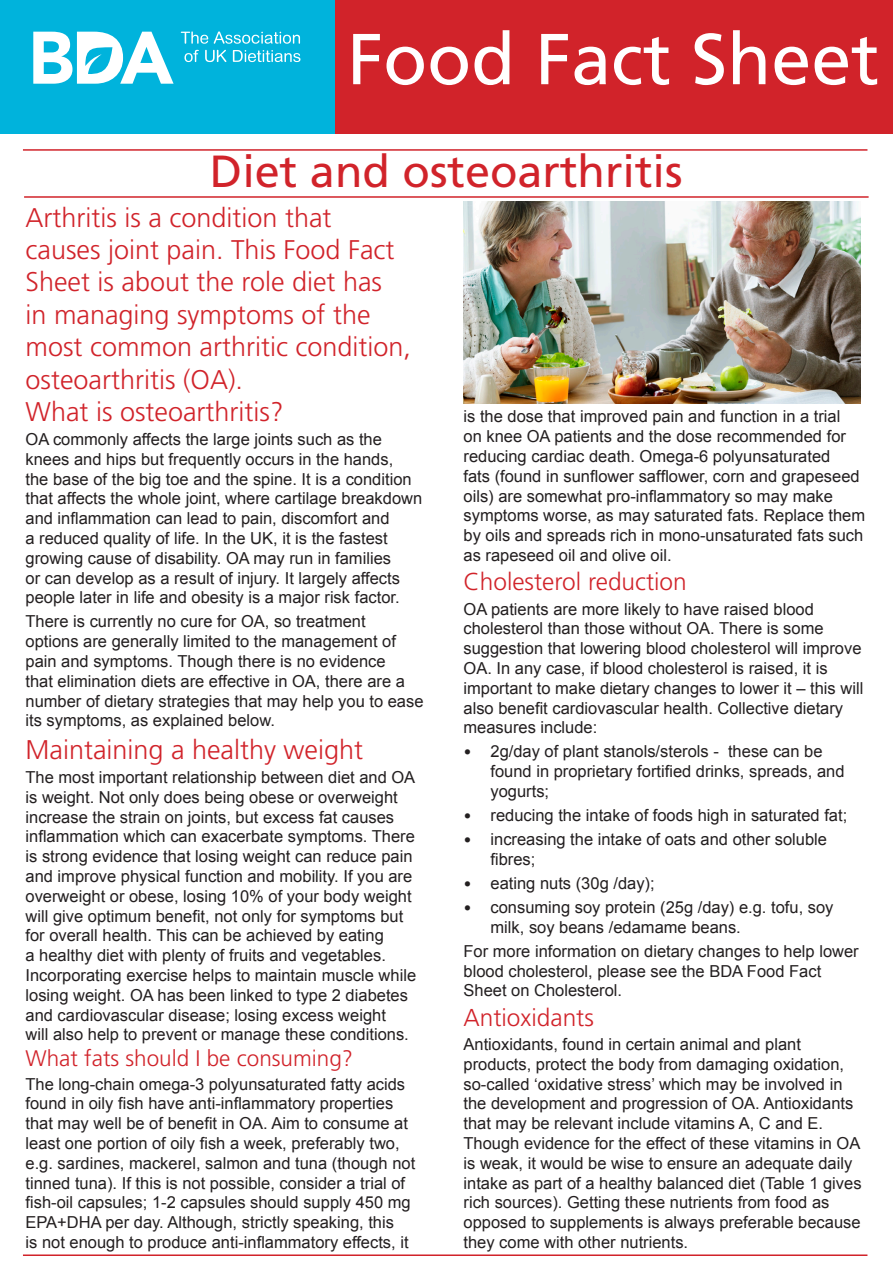
<style>
.page{position:relative;width:893px;height:1263px;background:#fff}
.page>*{position:absolute;margin:0;border:0;box-sizing:border-box;transform-origin:0 0}
.t1{font:72px "Frutiger LT Pro";color:#fff}
.t2{font:45px "Frutiger LT Pro";color:#d1232a}
.t3{font:300 27px/32.4px "Frutiger LT Pro";color:#d1232a}
.t4{font:300 24.45px "Frutiger LT Pro";color:#d1232a}
.t5{font:300 22.5px "Frutiger LT Pro";color:#d1232a}
.t6{font:16.5px/19.8px "Arial";color:#231f20}
.s1{font-family:"Calibri"}
</style>
<div class="page">
<hr style="left:23px;top:149px;width:844px;height:2px;background:#d1232a">
<hr style="left:24px;top:196px;width:845px;height:2px;background:#d1232a">
<div style="left:0;top:0;width:893px;height:133px;background:#d1232a"></div>
<div style="left:0;top:0;width:334px;height:133px;background:#00b3dc"></div>
<svg style="left:33px;top:32px;width:141px;height:52px"></svg>
<svg style="left:181px;top:31px;width:27px;height:13px"></svg>
<svg style="left:214px;top:31px;width:86px;height:13px"></svg>
<svg style="left:184px;top:50px;width:15px;height:12px"></svg>
<svg style="left:205px;top:50px;width:21px;height:12px"></svg>
<svg style="left:233px;top:50px;width:67px;height:12px"></svg>
<hr style="left:23px;top:1254px;width:844px;height:2px;background:#d1232a">
<img style="left:463px;top:202px;width:398px;height:202px">
<p class="t1" style="left:347px;top:17px;width:534px">Food Fact Sheet</p>
<p class="t2" style="left:210px;top:145px;width:474px">Diet and osteoarthritis</p>
<p class="t3" style="left:26px;top:201px;width:387px">Arthritis is a condition that causes joint pain. This Food Fact<br>Sheet is about the role diet has<br>in managing symptoms of the most common arthritic condition, osteoarthritis (OA).</p>
<p class="t3" style="left:26px;top:396px;width:259px">What is osteoarthritis?</p>
<p class="t6" style="left:26px;top:429px;width:398px">OA commonly affects the large joints such as the knees and hips but frequently occurs in the hands,<br>the base of the big toe and the spine. It is a condition that affects the whole joint, where cartilage breakdown and inflammation can lead to pain, discomfort and<br>a reduced quality of life. In the UK, it is the fastest growing cause of disability. OA may run in families<br>or can develop as a result of injury. It largely affects people later in life and obesity is a major risk factor.</p>
<p class="t6" style="left:26px;top:612px;width:400px">There is currently no cure for OA, so treatment<br>options are generally limited to the management of pain and symptoms. Though there is no evidence<br>that elimination diets are effective in OA, there are a number of dietary strategies that may help you to ease its symptoms, as explained below.</p>
<p class="t3" style="left:26px;top:733px;width:339px">Maintaining a healthy weight</p>
<p class="t6" style="left:26px;top:767px;width:392px">The most important relationship between diet and OA is weight. Not only does being obese or overweight increase the strain on joints, but excess fat causes inflammation which can exacerbate symptoms. There is strong evidence that losing weight can reduce pain and improve physical function and mobility. If you are overweight or obese, losing 10% of your body weight will give optimum benefit, not only for symptoms but for overall health. This can be achieved by eating<br>a healthy diet with plenty of fruits and vegetables.<br>Incorporating exercise helps to maintain muscle while losing weight. OA has been linked to type 2 diabetes and cardiovascular disease; losing excess weight<br>will also help to prevent or manage these conditions.</p>
<p class="t5" style="left:26px;top:1045px;width:329px">What fats should I be consuming?</p>
<p class="t6" style="left:26px;top:1074px;width:391px">The long-chain omega-3 polyunsaturated fatty acids found in oily fish have anti-inflammatory properties that may well be of benefit in OA. Aim to consume at least one portion of oily fish a week, preferably two, e.g. sardines, mackerel, salmon and tuna (though not tinned tuna). If this is not possible, consider a trial of fish-oil capsules; 1-2 capsules should supply 450 mg EPA+DHA per day. Although, strictly speaking, this<br>is not enough to produce anti-inflammatory effects, it</p>
<p class="t6" style="left:463px;top:407px;width:403px">is the dose that improved pain and function in a trial<br>on knee OA patients and the dose recommended for reducing cardiac death. Omega-6 polyunsaturated<br>fats (found in sunflower safflower, corn and grapeseed oils) are somewhat pro-inflammatory so may make symptoms worse, as may saturated fats. Replace them by oils and spreads rich in mono-unsaturated fats such as rapeseed oil and olive oil.</p>
<p class="t4" style="left:463px;top:568px;width:225px">Cholesterol reduction</p>
<p class="t6" style="left:463px;top:599px;width:401px">OA patients are more likely to have raised blood cholesterol than those without OA. There is some suggestion that lowering blood cholesterol will improve OA. In any case, if blood cholesterol is raised, it is important to make dietary changes to lower it – this will also benefit cardiovascular health. Collective dietary measures include:</p>
<p class="t6" style="left:490px;top:742px;width:355px;text-indent:-27px"><span class="s1">•</span> 2g/day of plant stanols/sterols - these can be found in proprietary fortified drinks, spreads, and yogurts;</p>
<p class="t6" style="left:463px;top:805px;width:385px"><span class="s1">•</span> reducing the intake of foods high in saturated fat;</p>
<p class="t6" style="left:490px;top:829px;width:338px;text-indent:-27px"><span class="s1">•</span> increasing the intake of oats and other soluble fibres;</p>
<p class="t6" style="left:463px;top:873px;width:193px"><span class="s1">•</span> eating nuts (30g /day);</p>
<p class="t6" style="left:490px;top:897px;width:345px;text-indent:-27px"><span class="s1">•</span> consuming soy protein (25g /day) e.g. tofu, soy milk, soy beans /edamame beans.</p>
<p class="t6" style="left:463px;top:941px;width:397px">For more information on dietary changes to help lower blood cholesterol, please see the BDA Food Fact<br>Sheet on Cholesterol.</p>
<p class="t4" style="left:463px;top:1003px;width:132px">Antioxidants</p>
<p class="t6" style="left:463px;top:1034px;width:400px">Antioxidants, found in certain animal and plant products, protect the body from damaging oxidation, so-called ‘oxidative stress’ which may be involved in the development and progression of OA. Antioxidants that may be relevant include vitamins A, C and E.<br>Though evidence for the effect of these vitamins in OA is weak, it would be wise to ensure an adequate daily intake as part of a healthy balanced diet (Table 1 gives rich sources). Getting these nutrients from food as opposed to supplements is always preferable because they come with other nutrients.</p>
</div>
